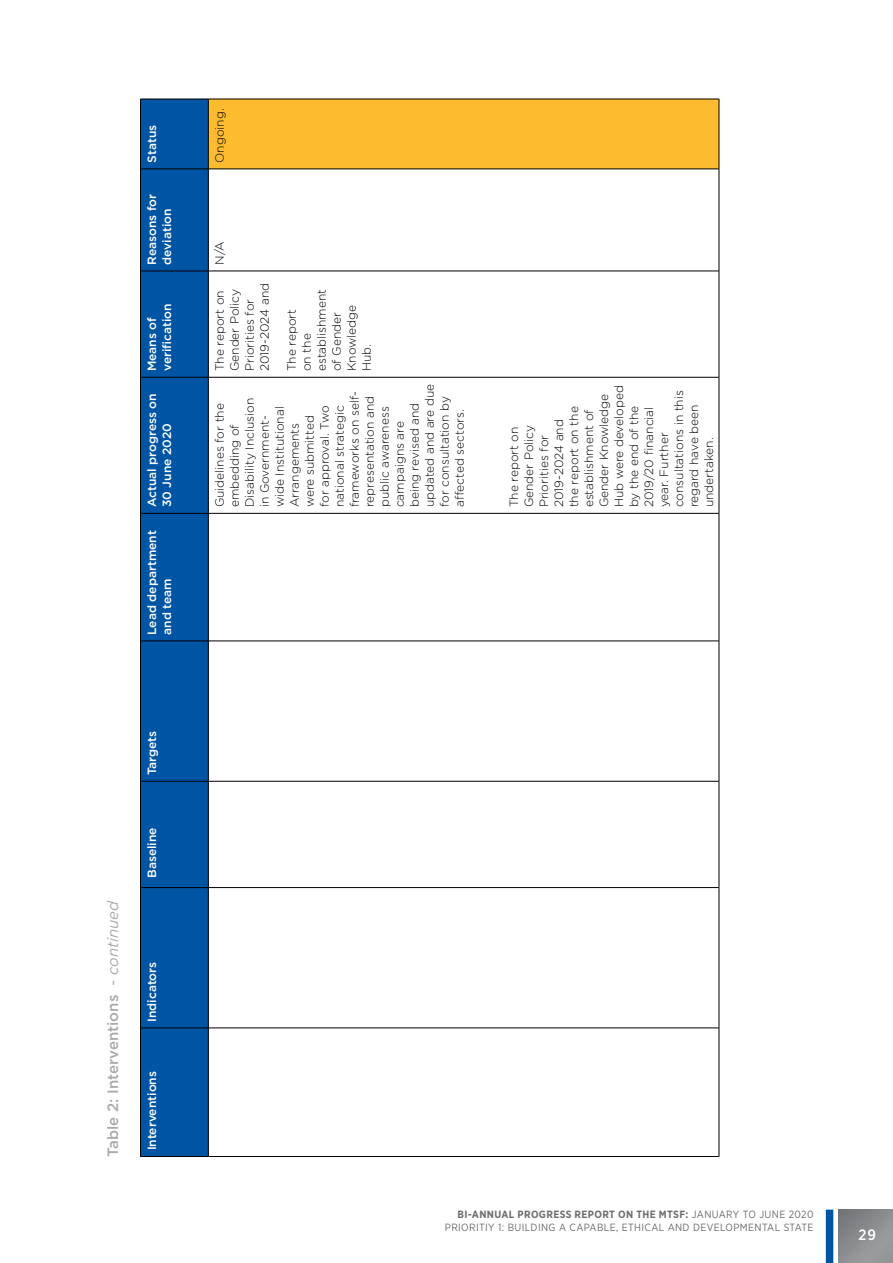
<style>
.page{position:relative;width:893px;height:1263px;background:#fff}
.page>*{position:absolute;margin:0;border:0;box-sizing:border-box;transform-origin:0 0}
.t1{font:500 15px "Gotham";color:#a7a9ac}
.t2{font:500 15px "Gotham Narrow";color:#fff}
.t3{font:300 12px/15px "Gotham";color:#000}
.t4{font:500 12px/15px "Gotham";color:#fff}
.t5{font:10.5px/12.6px "Gotham Narrow";letter-spacing:.035em;color:#6d6e71;text-align:right}
.s1{font-weight:400;font-style:italic}
.s2{font-weight:700}
</style>
<div class="page">
<div style="left:839px;top:1210px;width:54px;height:53px;background:linear-gradient(to right,#808285,#97999b)"></div>
<div style="left:826px;top:1210px;width:7px;height:53px;background:#0054a4"></div>
<div style="left:141px;top:100px;width:67px;height:1056px;background:#0054a4"></div>
<div style="left:208px;top:99px;width:511px;height:70px;background:#fdbb30"></div>
<hr style="left:140px;top:1028px;width:1px;height:129px;background:#000">
<hr style="left:141px;top:1156px;width:67px;height:1px;background:#000">
<hr style="left:140px;top:887px;width:1px;height:141px;background:#000">
<hr style="left:141px;top:1028px;width:67px;height:1px;background:#000">
<hr style="left:140px;top:781px;width:1px;height:106px;background:#000">
<hr style="left:141px;top:887px;width:67px;height:1px;background:#000">
<hr style="left:140px;top:641px;width:1px;height:140px;background:#000">
<hr style="left:141px;top:781px;width:67px;height:1px;background:#000">
<hr style="left:140px;top:513px;width:1px;height:128px;background:#000">
<hr style="left:141px;top:641px;width:67px;height:1px;background:#000">
<hr style="left:140px;top:377px;width:1px;height:136px;background:#000">
<hr style="left:141px;top:513px;width:67px;height:1px;background:#000">
<hr style="left:140px;top:271px;width:1px;height:106px;background:#000">
<hr style="left:141px;top:377px;width:67px;height:1px;background:#000">
<hr style="left:140px;top:169px;width:1px;height:102px;background:#000">
<hr style="left:141px;top:271px;width:67px;height:1px;background:#000">
<hr style="left:140px;top:99px;width:1px;height:70px;background:#000">
<hr style="left:141px;top:169px;width:67px;height:1px;background:#000">
<hr style="left:141px;top:99px;width:67px;height:1px;background:#000">
<hr style="left:208px;top:1028px;width:1px;height:129px;background:#000">
<hr style="left:209px;top:1156px;width:510px;height:1px;background:#000">
<hr style="left:208px;top:887px;width:1px;height:141px;background:#000">
<hr style="left:209px;top:1028px;width:510px;height:1px;background:#000">
<hr style="left:208px;top:781px;width:1px;height:106px;background:#000">
<hr style="left:209px;top:887px;width:510px;height:1px;background:#000">
<hr style="left:208px;top:641px;width:1px;height:140px;background:#000">
<hr style="left:209px;top:781px;width:510px;height:1px;background:#000">
<hr style="left:208px;top:513px;width:1px;height:128px;background:#000">
<hr style="left:209px;top:641px;width:510px;height:1px;background:#000">
<hr style="left:208px;top:377px;width:1px;height:136px;background:#000">
<hr style="left:209px;top:513px;width:510px;height:1px;background:#000">
<hr style="left:208px;top:271px;width:1px;height:106px;background:#000">
<hr style="left:209px;top:377px;width:510px;height:1px;background:#000">
<hr style="left:208px;top:169px;width:1px;height:102px;background:#000">
<hr style="left:209px;top:271px;width:510px;height:1px;background:#000">
<hr style="left:208px;top:99px;width:1px;height:70px;background:#000">
<hr style="left:209px;top:169px;width:510px;height:1px;background:#000">
<hr style="left:209px;top:99px;width:510px;height:1px;background:#000">
<hr style="left:719px;top:1028px;width:1px;height:129px;background:#000">
<hr style="left:719px;top:887px;width:1px;height:141px;background:#000">
<hr style="left:719px;top:781px;width:1px;height:106px;background:#000">
<hr style="left:719px;top:641px;width:1px;height:140px;background:#000">
<hr style="left:719px;top:513px;width:1px;height:128px;background:#000">
<hr style="left:719px;top:377px;width:1px;height:136px;background:#000">
<hr style="left:719px;top:271px;width:1px;height:106px;background:#000">
<hr style="left:719px;top:169px;width:1px;height:102px;background:#000">
<hr style="left:719px;top:99px;width:1px;height:70px;background:#000">
<p class="t4" style="left:144px;top:163px;width:39px;rotate:-90deg">Status</p>
<p class="t4" style="left:144px;top:265px;width:73px;rotate:-90deg">Reasons for deviation</p>
<p class="t4" style="left:144px;top:371px;width:69px;rotate:-90deg">Means of verification</p>
<p class="t4" style="left:144px;top:507px;width:116px;rotate:-90deg">Actual progress on<br>30 June 2020</p>
<p class="t4" style="left:144px;top:635px;width:106px;rotate:-90deg">Lead department and team</p>
<p class="t1" style="left:103px;top:1157px;width:258px;rotate:-90deg">Table 2: Interventions <span class="s1">- continued</span></p>
<p class="t4" style="left:144px;top:775px;width:46px;rotate:-90deg">Targets</p>
<p class="t4" style="left:144px;top:878px;width:52px;rotate:-90deg">Baseline</p>
<p class="t4" style="left:144px;top:1022px;width:62px;rotate:-90deg">Indicators</p>
<p class="t4" style="left:144px;top:1150px;width:81px;rotate:-90deg">Interventions</p>
<p class="t3" style="left:212px;top:163px;width:56px;rotate:-90deg">Ongoing.</p>
<p class="t3" style="left:212px;top:265px;width:25px;rotate:-90deg">N/A</p>
<p class="t3" style="left:212px;top:371px;width:90px;rotate:-90deg">The report on<br>Gender Policy<br>Priorities for<br>2019-2024 and</p>
<p class="t3" style="left:284px;top:371px;width:84px;rotate:-90deg">The report<br>on the establishment of Gender<br>Knowledge<br>Hub.</p>
<p class="t3" style="left:212px;top:507px;width:125px;rotate:-90deg">Guidelines for the embedding of<br>Disability Inclusion<br>in Government-<br>wide Institutional<br>Arrangements<br>were submitted<br>for approval. Two national strategic frameworks on self&shy;representation and public awareness campaigns are<br>being revised and updated and are due for consultation by affected sectors.</p>
<p class="t3" style="left:506px;top:507px;width:123px;rotate:-90deg">The report on<br>Gender Policy<br>Priorities for<br>2019-2024 and<br>the report on the establishment of<br>Gender Knowledge<br>Hub were developed by the end of the<br>2019/20 financial year. Further consultations in this regard have been undertaken.</p>
<p class="t5" style="left:445px;top:1208px;width:370px"><span class="s2">BI-ANNUAL PROGRESS REPORT ON THE MTSF:</span> JANUARY TO JUNE 2020<br>PRIORITIY 1: BUILDING A CAPABLE, ETHICAL AND DEVELOPMENTAL STATE</p>
<p class="t2" style="left:858px;top:1226px;width:19px">29</p>
</div>
